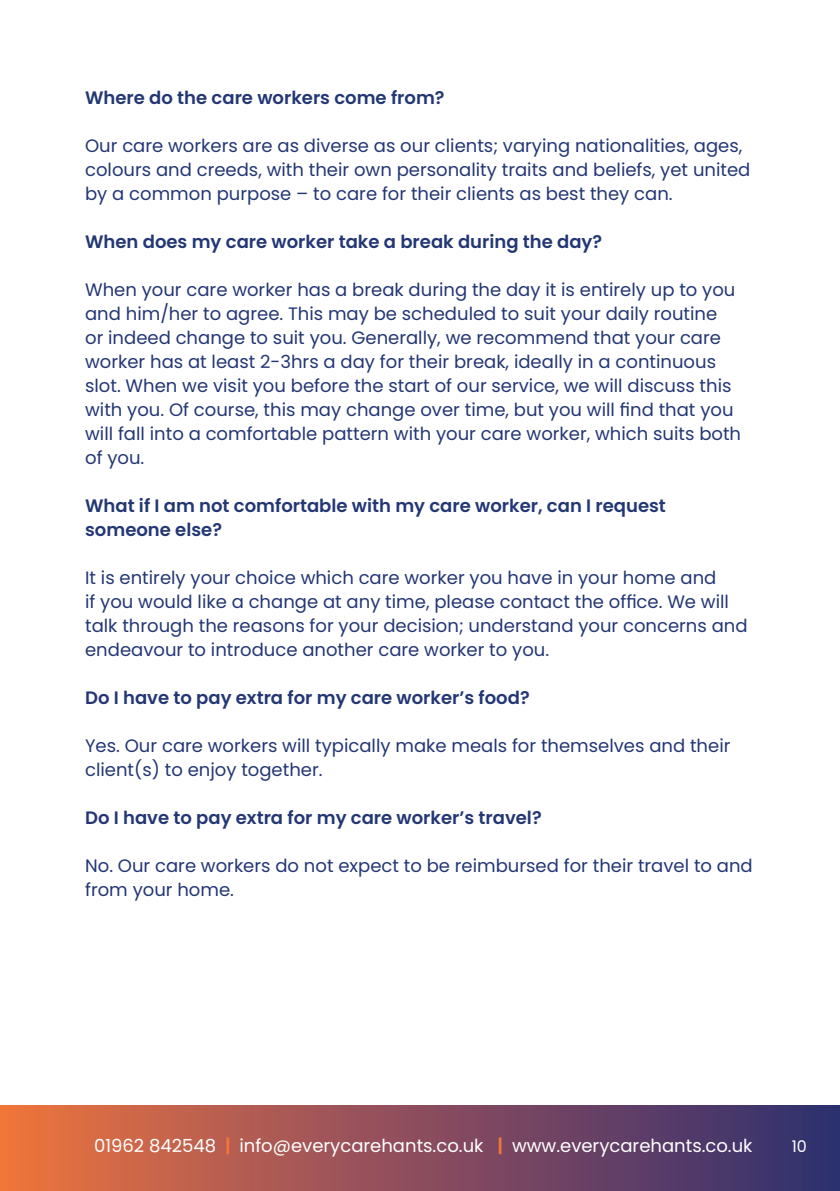
<style>
.page{position:relative;width:840px;height:1191px;background:#fff}
.page>*{position:absolute;margin:0;border:0;box-sizing:border-box;transform-origin:0 0}
.t1{font:18px/24px "Poppins";color:#233775}
.t2{font:600 18px "Poppins";color:#233775}
.t3{font:18px "Poppins";color:#fff}
.t4{font:16px "Poppins";color:#fff}
.s1{font-weight:600;color:#f37737}
</style>
<div class="page">
<div style="left:0;top:1106px;width:839px;height:85px;background:linear-gradient(to right,#ed7242,#2e2d73)"></div>
<p class="t2" style="left:85px;top:87px;width:361px">Where do the care workers come from?</p>
<p class="t1" style="left:85px;top:134px;width:666px">Our care workers are as diverse as our clients; varying nationalities, ages, colours and creeds, with their own personality traits and beliefs, yet united by a common purpose – to care for their clients as best they can.</p>
<p class="t2" style="left:85px;top:231px;width:518px">When does my care worker take a break during the day?</p>
<p class="t1" style="left:85px;top:278px;width:657px">When your care worker has a break during the day it is entirely up to you and him/her to agree. This may be scheduled to suit your daily routine<br>or indeed change to suit you. Generally, we recommend that your care worker has at least 2-3hrs a day for their break, ideally in a continuous slot. When we visit you before the start of our service, we will discuss this with you. Of course, this may change over time, but you will find that you will fall into a comfortable pattern with your care worker, which suits both of you.</p>
<p class="t2" style="left:85px;top:495px;width:582px">What if I am not comfortable with my care worker, can I request</p>
<p class="t2" style="left:85px;top:519px;width:138px">someone else?</p>
<p class="t1" style="left:85px;top:566px;width:663px">It is entirely your choice which care worker you have in your home and<br>if you would like a change at any time, please contact the office. We will talk through the reasons for your decision; understand your concerns and endeavour to introduce another care worker to you.</p>
<p class="t2" style="left:85px;top:687px;width:446px">Do I have to pay extra for my care worker’s food?</p>
<p class="t1" style="left:85px;top:734px;width:646px">Yes. Our care workers will typically make meals for themselves and their client(s) to enjoy together.</p>
<p class="t2" style="left:85px;top:807px;width:458px">Do I have to pay extra for my care worker’s travel?</p>
<p class="t1" style="left:85px;top:854px;width:668px">No. Our care workers do not expect to be reimbursed for their travel to and from your home.</p>
<p class="t3" style="left:94px;top:1135px;width:659px">01962 842548 <span class="s1">|</span> info@everycarehants.co.uk <span class="s1">|</span> www.everycarehants.co.uk</p>
<p class="t4" style="left:791px;top:1136px;width:17px">10</p>
</div>
